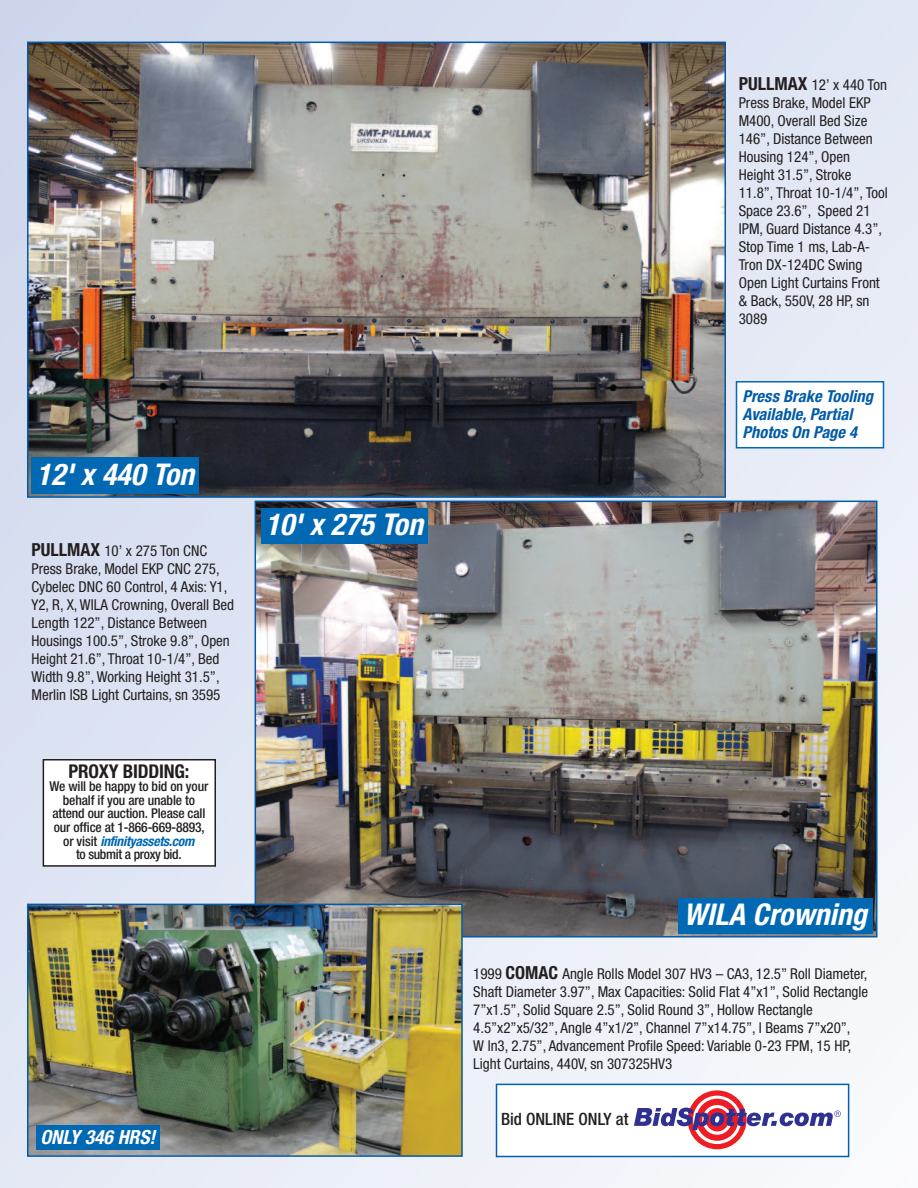
<style>
.page{position:relative;width:918px;height:1188px;background:#fff}
.page>*{position:absolute;margin:0;border:0;box-sizing:border-box;transform-origin:0 0}
.t1{font:italic 700 condensed 30px "Helvetica Neue";letter-spacing:.005em;color:#fff}
.t2{font:italic 700 condensed 19.5px "Helvetica Neue";letter-spacing:.005em;color:#fff}
.t3{font:700 condensed 18.9px "Helvetica Neue";letter-spacing:-.01em;color:#231f20}
.t4{font:500 condensed 16.95px "Helvetica Neue";color:#231f20}
.t5{font:italic 700 condensed 16.5px/18px "Helvetica Neue";letter-spacing:.005em;color:#015ba9}
.t6{font:condensed 15px/18px "Helvetica Neue";color:#231f20}
.t7{font:500 condensed 13.5px/13.5px "Helvetica Neue";letter-spacing:-.01em;color:#231f20;text-align:center}
.s1{font-weight:700;font-size:18px}
.s2{font-weight:700;font-style:italic;color:#0168b3}
</style>
<div class="page">
<div style="left:0;top:0;width:918px;height:1188px;background:linear-gradient(to right,#d7def0,#eef1f8)"></div>
<img style="left:30px;top:45px;width:693px;height:450px">
<div style="left:27px;top:42px;width:699px;height:456px;border:2px solid #015ba9"></div>
<img style="left:258px;top:504px;width:616px;height:430px">
<div style="left:255px;top:501px;width:622px;height:436px;border:2px solid #015ba9"></div>
<img style="left:30px;top:907px;width:430px;height:247px">
<div style="left:27px;top:904px;width:436px;height:253px;border:2px solid #015ba9"></div>
<div style="left:43px;top:760px;width:172px;height:106px;background:#fff"></div>
<div style="left:43px;top:759px;width:173px;height:108px;border:2px solid #231f20"></div>
<div style="left:36px;top:1125px;width:124px;height:25px;background:#0168b3"></div>
<div style="left:497px;top:1085px;width:351px;height:71px;background:#fff"></div>
<div style="left:496px;top:1084px;width:353px;height:73px;border:2px solid #0160ae"></div>
<svg style="left:688px;top:1090px;width:59px;height:59px"></svg>
<svg style="left:693px;top:1096px;width:48px;height:48px"></svg>
<div style="left:696px;top:1099px;width:42px;height:42px;background:#ee1d23;border-radius:50%"></div>
<svg style="left:702px;top:1105px;width:30px;height:30px"></svg>
<svg style="left:634px;top:1106px;width:207px;height:26px"></svg>
<div style="left:32px;top:458px;width:167px;height:36px;background:#0168b3"></div>
<div style="left:678px;top:898px;width:195px;height:35px;background:#0168b3"></div>
<div style="left:261px;top:508px;width:166px;height:35px;background:#0168b3"></div>
<div style="left:737px;top:382px;width:146px;height:65px;background:#fff"></div>
<div style="left:736px;top:381px;width:148px;height:67px;border:2px solid #0168b3"></div>
<h1 class="t1" style="left:37px;top:463px;width:159px">12' x 440 Ton</h1>
<p class="t6" style="left:31px;top:543px;width:204px"><span class="s1">PULLMAX</span> 10’ x 275 Ton CNC<br>Press Brake, Model EKP CNC 275,<br>Cybelec DNC 60 Control, 4 Axis: Y1,<br>Y2, R, X, WILA Crowning, Overall Bed<br>Length 122”, Distance Between<br>Housings 100.5”, Stroke 9.8”, Open<br>Height 21.6”, Throat 10-1/4”, Bed<br>Width 9.8”, Working Height 31.5”,<br>Merlin ISB Light Curtains, sn 3595</p>
<p class="t3" style="left:68px;top:764px;width:123px">PROXY BIDDING:</p>
<p class="t7" style="left:49px;top:781px;width:160px">We will be happy to bid on your behalf if you are unable to attend our auction. Please call our office at 1-866-669-8893, or visit <span class="s2">infinityassets.com<br></span>to submit a proxy bid.</p>
<h1 class="t1" style="left:265px;top:514px;width:159px">10' x 275 Ton</h1>
<h2 class="t2" style="left:40px;top:1130px;width:117px">ONLY 346 HRS!</h2>
<p class="t6" style="left:739px;top:77px;width:151px"><span class="s1">PULLMAX</span> 12’ x 440 Ton<br>Press Brake, Model EKP<br>M400, Overall Bed Size<br>146”, Distance Between<br>Housing 124”, Open<br>Height 31.5”, Stroke<br>11.8”, Throat 10-1/4”, Tool<br>Space 23.6”, Speed 21<br>IPM, Guard Distance 4.3”,<br>Stop Time 1 ms, Lab-A-<br>Tron DX-124DC Swing<br>Open Light Curtains Front &amp; Back, 550V, 28 HP, sn<br>3089</p>
<p class="t5" style="left:742px;top:388px;width:132px">Press Brake Tooling<br>Available, Partial<br>Photos On Page 4</p>
<h1 class="t1" style="left:684px;top:904px;width:185px">WILA Crowning</h1>
<p class="t6" style="left:473px;top:966px;width:397px">1999 <span class="s1">COMAC</span> Angle Rolls Model 307 HV3 – CA3, 12.5” Roll Diameter, Shaft Diameter 3.97”, Max Capacities: Solid Flat 4”x1”, Solid Rectangle 7”x1.5”, Solid Square 2.5”, Solid Round 3”, Hollow Rectangle 4.5”x2”x5/32”, Angle 4”x1/2”, Channel 7”x14.75”, I Beams 7”x20”,<br>W In3, 2.75”, Advancement Profile Speed: Variable 0-23 FPM, 15 HP, Light Curtains, 440V, sn 307325HV3</p>
<p class="t4" style="left:501px;top:1113px;width:129px">Bid ONLINE ONLY at</p>
</div>
